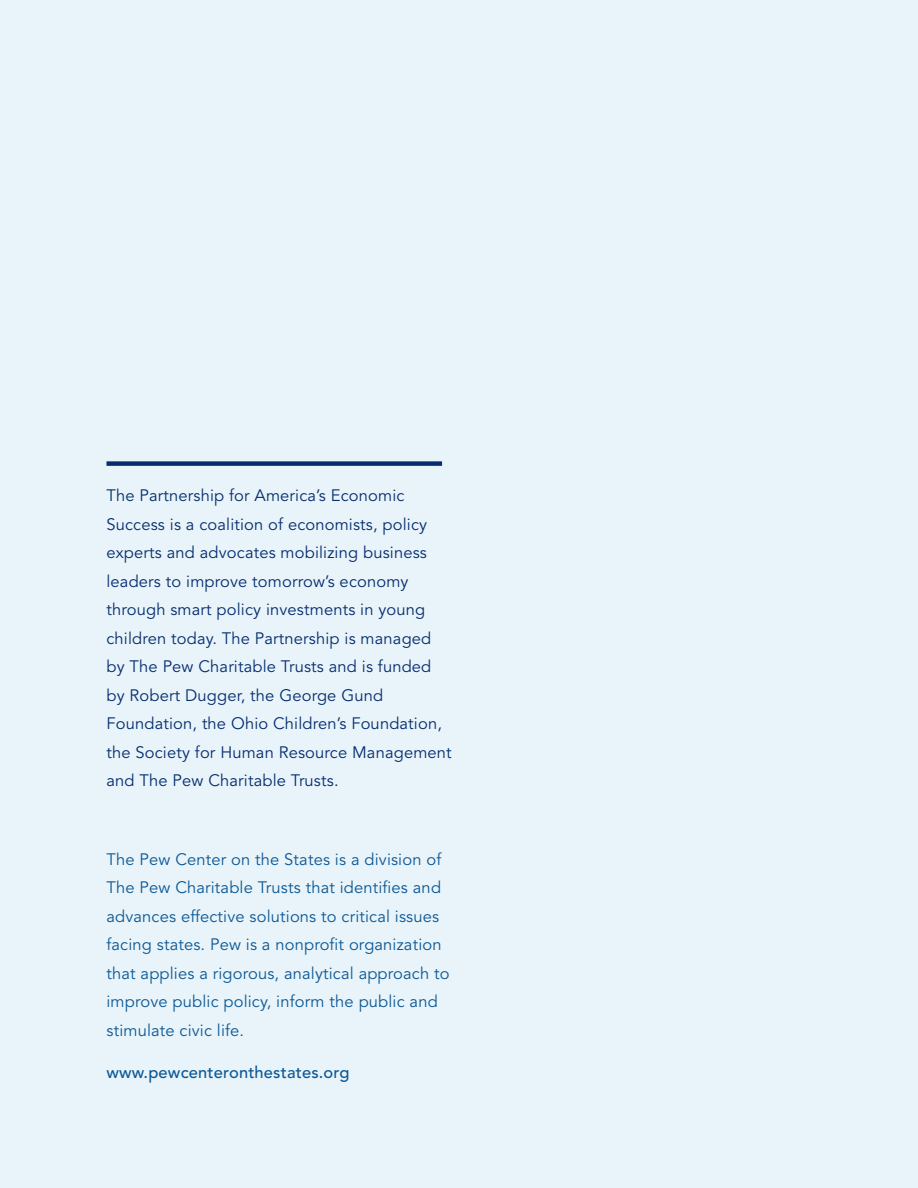
<style>
.page{position:relative;width:918px;height:1188px;background:#e8f4f9}
.page>*{position:absolute;margin:0;border:0;box-sizing:border-box;transform-origin:0 0}
.t1{font:16.5px/28.5px "Avenir LT Std";letter-spacing:.01em;color:#052d6f}
.t2{font:16.5px/28.5px "Avenir LT Std";letter-spacing:.01em;color:#0c5896}
.t3{font:500 16.5px "Avenir LT Std";letter-spacing:.01em;color:#0c5896}
</style>
<div class="page">
<div style="left:106px;top:461px;width:336px;height:5px;background:#052d6f"></div>
<p class="t1" style="left:106px;top:482px;width:347px">The Partnership for America’s Economic Success is a coalition of economists, policy experts and advocates mobilizing business leaders to improve tomorrow’s economy through smart policy investments in young children today. The Partnership is managed by The Pew Charitable Trusts and is funded by Robert Dugger, the George Gund Foundation, the Ohio Children’s Foundation, the Society for H uman Resource Management and The Pew Charitable Trusts.</p>
<p class="t2" style="left:106px;top:845px;width:345px">The Pew Center on the States is a division of The Pew Charitable Trusts that identifies and advances effective solutions to critical issues facing states. Pew is a nonprofit organization that applies a rigorous, analytical approach to improve public policy, inform the public and stimulate civic life.</p>
<p class="t3" style="left:106px;top:1063px;width:245px">www.pewcenteronthestates.org</p>
</div>
